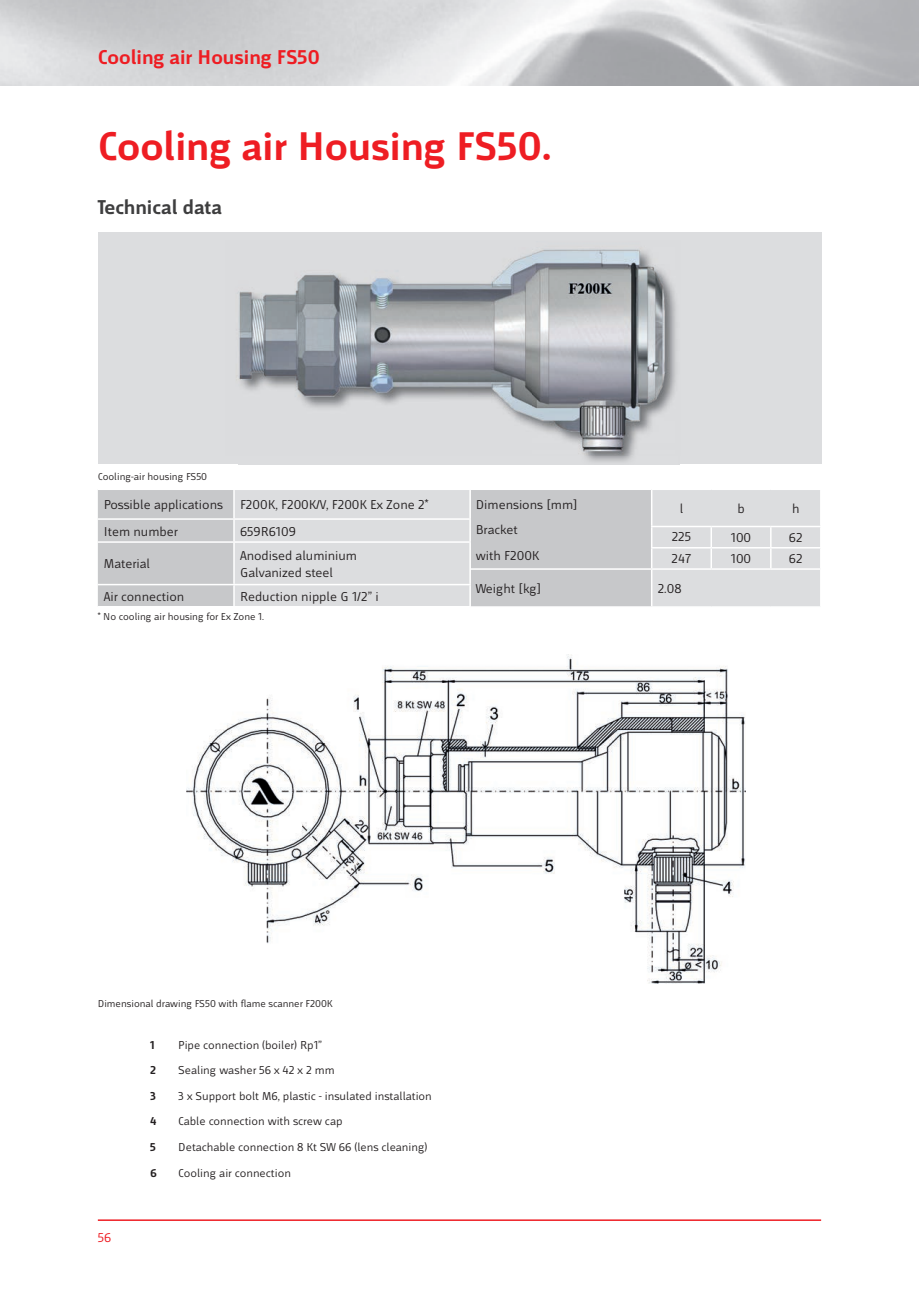
<style>
.page{position:relative;width:919px;height:1289px;background:#fff}
.page>*{position:absolute;margin:0;border:0;box-sizing:border-box;transform-origin:0 0}
.t1{font:700 42px "Mr Jones";color:#ee1d23}
.t2{font:700 21px "Mr Jones";color:#ee1d23}
.t3{font:700 21px "Mr Jones";color:#3e3e3f}
.t4{font:13.5px/17px "Mr Jones";color:#231f20}
.t5{font:13.5px "Mr Jones";color:#ee1d23}
.t6{font:13.35px/25.5px "Mr Jones";color:#231f20}
.t7{font:12px "Mr Jones";color:#231f20}
.t8{font:700 12px "Mr Jones";color:#231f20}
.t9{font:10.5px "Mr Jones";color:#231f20}
.s1{font-size:13.35px}
</style>
<div class="page">
<hr style="left:98px;top:1219px;width:723px;height:1px;background:#ee1d23">
<svg style="left:98px;top:490px;width:722px;height:117px;background:#d3d4d6"></svg>
<hr style="left:233px;top:490px;width:2px;height:28px;background:#fff">
<hr style="left:98px;top:518px;width:136px;height:2px;background:#fff">
<hr style="left:234px;top:518px;width:237px;height:2px;background:#fff">
<hr style="left:233px;top:520px;width:2px;height:21px;background:#fff">
<hr style="left:98px;top:541px;width:136px;height:2px;background:#fff">
<hr style="left:234px;top:541px;width:237px;height:2px;background:#fff">
<hr style="left:233px;top:543px;width:2px;height:41px;background:#fff">
<hr style="left:98px;top:584px;width:136px;height:1px;background:#fff">
<hr style="left:234px;top:584px;width:237px;height:1px;background:#fff">
<hr style="left:233px;top:585px;width:2px;height:21px;background:#fff">
<hr style="left:98px;top:606px;width:136px;height:1px;background:#fff">
<hr style="left:234px;top:606px;width:237px;height:1px;background:#fff">
<hr style="left:469px;top:490px;width:2px;height:28px;background:#fff">
<hr style="left:469px;top:520px;width:2px;height:21px;background:#fff">
<hr style="left:469px;top:543px;width:2px;height:41px;background:#fff">
<hr style="left:469px;top:585px;width:2px;height:21px;background:#fff">
<img style="left:186px;top:654px;width:559px;height:329px">
<div style="left:98px;top:232px;width:723px;height:232px;background:#dcdddf"></div>
<img style="left:238px;top:295px;width:438px;height:167px">
<img style="left:239px;top:249px;width:435px;height:46px">
<h2 class="t2" style="left:98px;top:46px;width:224px">Cooling air Housing FS50</h2>
<h1 class="t1" style="left:98px;top:124px;width:454px">Cooling air Housing FS50.</h1>
<h2 class="t3" style="left:98px;top:196px;width:126px">Technical data</h2>
<p class="t9" style="left:98px;top:470px;width:111px">Cooling-air housing FS50</p>
<p class="t4" style="left:104px;top:496px;width:121px">Possible applications</p>
<p class="t4" style="left:240px;top:496px;width:190px">F200K, F200K/V, F200K Ex Zone 2*</p>
<p class="t4" style="left:104px;top:523px;width:75px">Item number</p>
<p class="t4" style="left:240px;top:523px;width:57px">659R6109</p>
<p class="t4" style="left:104px;top:555px;width:48px">Material</p>
<p class="t4" style="left:240px;top:547px;width:119px">Anodised aluminium<br>Galvanized steel</p>
<p class="t4" style="left:104px;top:588px;width:82px">Air connection</p>
<p class="t4" style="left:240px;top:588px;width:140px">Reduction nipple G 1/2” i</p>
<p class="t9" style="left:98px;top:610px;width:168px">* No cooling air housing for Ex Zone 1.</p>
<p class="t6" style="left:476px;top:491px;width:103px">Dimensions [mm]<br>Bracket</p>
<p class="t4" style="left:476px;top:547px;width:65px"><span class="s1">with</span> F200K</p>
<p class="t4" style="left:679px;top:500px;width:5px">l</p>
<p class="t4" style="left:737px;top:500px;width:9px">b</p>
<p class="t4" style="left:792px;top:500px;width:9px">h</p>
<p class="t4" style="left:671px;top:528px;width:21px">225</p>
<p class="t4" style="left:730px;top:529px;width:22px">100</p>
<p class="t4" style="left:788px;top:529px;width:15px">62</p>
<p class="t4" style="left:671px;top:550px;width:21px">247</p>
<p class="t4" style="left:730px;top:550px;width:22px">100</p>
<p class="t4" style="left:788px;top:550px;width:15px">62</p>
<p class="t4" style="left:476px;top:580px;width:67px">Weight [kg]</p>
<p class="t4" style="left:657px;top:580px;width:25px">2.08</p>
<p class="t9" style="left:98px;top:997px;width:236px">Dimensional drawing FS50 with flame scanner F200K</p>
<p class="t5" style="left:98px;top:1230px;width:15px">56</p>
<p class="t8" style="left:150px;top:1038px;width:6px">1</p>
<p class="t7" style="left:178px;top:1038px;width:145px">Pipe connection (boiler) Rp1”</p>
<p class="t8" style="left:150px;top:1063px;width:7px">2</p>
<p class="t7" style="left:178px;top:1063px;width:158px">Sealing washer 56 x 42 x 2 mm</p>
<p class="t8" style="left:150px;top:1089px;width:7px">3</p>
<p class="t7" style="left:178px;top:1089px;width:255px">3 x Support bolt M6, plastic - insulated installation</p>
<p class="t8" style="left:150px;top:1115px;width:8px">4</p>
<p class="t7" style="left:178px;top:1114px;width:166px">Cable connection with screw cap</p>
<p class="t8" style="left:150px;top:1140px;width:7px">5</p>
<p class="t7" style="left:178px;top:1140px;width:251px">Detachable connection 8 Kt SW 66 (lens cleaning)</p>
<p class="t8" style="left:150px;top:1166px;width:8px">6</p>
<p class="t7" style="left:178px;top:1165px;width:114px">Cooling air connection</p>
</div>
